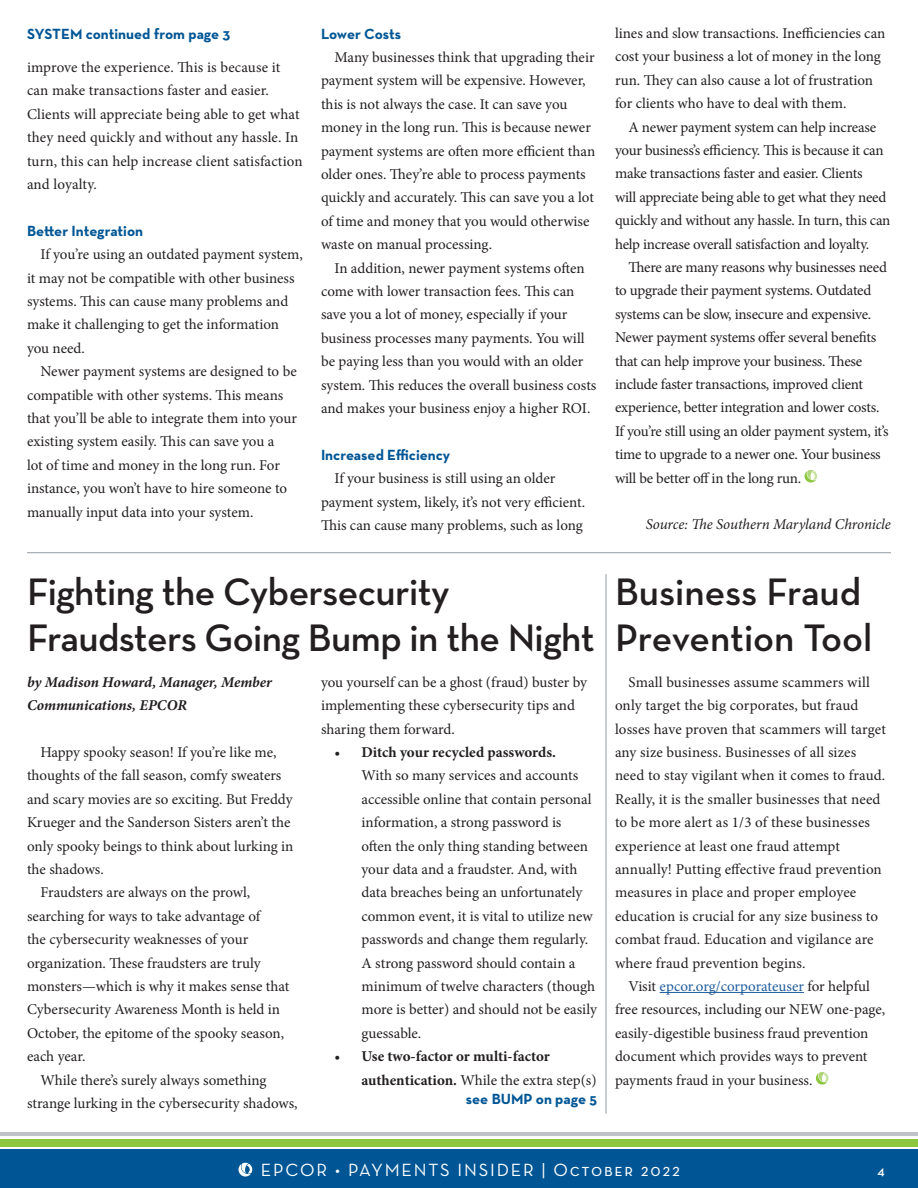
<style>
.page{position:relative;width:918px;height:1188px;background:#fff}
.page>*{position:absolute;margin:0;border:0;box-sizing:border-box;transform-origin:0 0}
.t1{font:600 39px/46.8px "Neutraface Text";letter-spacing:-.015em;color:#231f20}
.t2{font:18px "Neutraface Text";letter-spacing:.1em;color:#fff}
.t3{font:15px/23.4px "Minion Pro";letter-spacing:-.005em;color:#231f20}
.t4{font:700 15px "Neutraface Text";color:#005695}
.t5{font:700 15px/23.4px "Minion Pro";letter-spacing:-.005em;color:#231f20}
.t6{font:italic 700 15px/23.4px "Minion Pro";letter-spacing:-.005em;color:#231f20}
.t7{font:italic 15px "Minion Pro";letter-spacing:-.01em;color:#231f20}
.t8{font:600 13.5px "Neutraface Text";color:#fff}
.s1{font-weight:700}
.s2{font-weight:400}
.s3{color:#215e9e}
</style>
<div class="page">
<div style="left:0;top:1149px;width:918px;height:39px;background:#005695"></div>
<hr style="left:0;top:1133px;width:918px;height:3px;background:#bfc3c7">
<div style="left:0;top:1139px;width:918px;height:7px;background:#8dc63f"></div>
<svg style="left:238px;top:1163px;width:14px;height:14px"></svg>
<hr style="left:606px;top:574px;width:1px;height:540px;background:#949ca1">
<svg style="left:805px;top:470px;width:12px;height:13px"></svg>
<hr style="left:27px;top:552px;width:864px;height:1px;background:#949ca1">
<hr style="left:660px;top:992px;width:144px;height:1px;background:#215e9e">
<svg style="left:816px;top:1072px;width:12px;height:13px"></svg>
<p class="t4" style="left:27px;top:24px;width:205px">SYSTEM continued from page 3</p>
<p class="t3" style="left:27px;top:56px;width:277px">improve the experience. This is because it can make transactions faster and easier.<br>Clients will appreciate being able to get what they need quickly and without any hassle. In turn, this can help increase client satisfaction and loyalty.</p>
<p class="t4" style="left:27px;top:221px;width:118px">Better Integration</p>
<p class="t3" style="left:27px;top:243px;width:278px;text-indent:14px">If you’re using an outdated payment system, it may not be compatible with other business systems. This can cause many problems and make it challenging to get the information you need.</p>
<p class="t3" style="left:27px;top:360px;width:272px;text-indent:14px">Newer payment systems are designed to be compatible with other systems. This means that you’ll be able to integrate them into your existing system easily. This can save you a<br>lot of time and money in the long run. For instance, you won’t have to hire someone to manually input data into your system.</p>
<p class="t4" style="left:321px;top:24px;width:82px">Lower Costs</p>
<p class="t3" style="left:321px;top:46px;width:276px;text-indent:14px">Many businesses think that upgrading their payment system will be expensive. However, this is not always the case. It can save you money in the long run. This is because newer payment systems are often more efficient than older ones. They’re able to process payments quickly and accurately. This can save you a lot of time and money that you would otherwise waste on manual processing.</p>
<p class="t3" style="left:321px;top:256px;width:277px;text-indent:14px">In addition, newer payment systems often come with lower transaction fees. This can save you a lot of money, especially if your business processes many payments. You will be paying less than you would with an older system. This reduces the overall business costs and makes your business enjoy a higher ROI.</p>
<p class="t4" style="left:321px;top:445px;width:131px">Increased Efficiency</p>
<p class="t3" style="left:321px;top:467px;width:266px;text-indent:14px">If your business is still using an older payment system, likely, it’s not very efficient.<br>This can cause many problems, such as long</p>
<h1 class="t1" style="left:27px;top:568px;width:569px">Fighting the Cybersecurity<br>Fraudsters Going Bump in the Night</h1>
<p class="t6" style="left:27px;top:670px;width:246px">by Madison Howard, Manager, Member<br>Communications, EPCOR</p>
<p class="t3" style="left:40px;top:741px;width:238px">Happy spooky season! If you’re like me,</p>
<p class="t3" style="left:27px;top:764px;width:256px">thoughts of the fall season, comfy sweaters</p>
<p class="t3" style="left:27px;top:787px;width:267px">and scary movies are so exciting. But Freddy</p>
<p class="t3" style="left:27px;top:811px;width:265px">Krueger and the Sanderson Sisters aren’t the</p>
<p class="t3" style="left:27px;top:834px;width:268px">only spooky beings to think about lurking in</p>
<p class="t3" style="left:27px;top:858px;width:78px">the shadows.</p>
<p class="t3" style="left:40px;top:881px;width:211px">Fraudsters are always on the prowl,</p>
<p class="t3" style="left:27px;top:904px;width:235px">searching for ways to take advantage of</p>
<p class="t3" style="left:27px;top:928px;width:223px">the cybersecurity weaknesses of your</p>
<p class="t3" style="left:27px;top:951px;width:235px">organization. These fraudsters are truly</p>
<p class="t3" style="left:27px;top:975px;width:264px">monsters—which is why it makes sense that</p>
<p class="t3" style="left:27px;top:998px;width:255px">Cybersecurity Awareness Month is held in</p>
<p class="t3" style="left:27px;top:1021px;width:259px">October, the epitome of the spooky season,</p>
<p class="t3" style="left:27px;top:1045px;width:60px">each year.</p>
<p class="t3" style="left:40px;top:1068px;width:228px">While there’s surely always something</p>
<p class="t3" style="left:27px;top:1092px;width:272px">strange lurking in the cybersecurity shadows,</p>
<p class="t3" style="left:321px;top:670px;width:268px">you yourself can be a ghost (fraud) buster by implementing these cybersecurity tips and sharing them forward.</p>
<p class="t3" style="left:362px;top:741px;width:237px;text-indent:-27px">• <span class="s1">Ditch your recycled passwords.<br></span>With so many services and accounts accessible online that contain personal information, a strong password is<br>often the only thing standing between your data and a fraudster. And, with data breaches being an unfortunately common event, it is vital to utilize new passwords and change them regularly.<br>A strong password should contain a minimum of twelve characters (though more is better) and should not be easily guessable.</p>
<p class="t5" style="left:362px;top:1044px;width:237px;text-indent:-27px"><span class="s2">•</span> Use two-factor or multi-factor authentication. <span class="s2">While the extra step(s)</span></p>
<p class="t4" style="left:466px;top:1089px;width:133px">see BUMP on page 5</p>
<p class="t3" style="left:615px;top:21px;width:272px">lines and slow transactions. Inefficiencies can cost your business a lot of money in the long run. They can also cause a lot of frustration for clients who have to deal with them.</p>
<p class="t3" style="left:615px;top:115px;width:277px;text-indent:14px">A newer payment system can help increase your business’s efficiency. This is because it can make transactions faster and easier. Clients<br>will appreciate being able to get what they need quickly and without any hassle. In turn, this can help increase overall satisfaction and loyalty.</p>
<p class="t3" style="left:615px;top:255px;width:275px;text-indent:14px">There are many reasons why businesses need to upgrade their payment systems. Outdated systems can be slow, insecure and expensive.<br>Newer payment systems offer several benefits that can help improve your business. These include faster transactions, improved client experience, better integration and lower costs.<br>If you’re still using an older payment system, it’s time to upgrade to a newer one. Your business will be better off in the long run.</p>
<p class="t7" style="left:646px;top:514px;width:247px">Source: The Southern Maryland Chronicle</p>
<h1 class="t1" style="left:615px;top:568px;width:259px">Business Fraud<br>Prevention Tool</h1>
<p class="t3" style="left:615px;top:670px;width:272px;text-indent:14px">Small businesses assume scammers will only target the big corporates, but fraud losses have proven that scammers will target any size business. Businesses of all sizes need to stay vigilant when it comes to fraud.<br>Really, it is the smaller businesses that need to be more alert as 1/3 of these businesses experience at least one fraud attempt annually! Putting effective fraud prevention measures in place and proper employee education is crucial for any size business to combat fraud. Education and vigilance are where fraud prevention begins.</p>
<p class="t3" style="left:615px;top:975px;width:272px;text-indent:14px">Visit <span class="s3">epcor.org/corporateuser</span> for helpful free resources, including our NEW one-page, easily-digestible business fraud prevention document which provides ways to prevent payments fraud in your business.</p>
<p class="t2" style="left:261px;top:1158px;width:421px">EPCOR • PAYMENTS INSIDER | October 2022</p>
<p class="t8" style="left:878px;top:1161px;width:9px">4</p>
</div>
